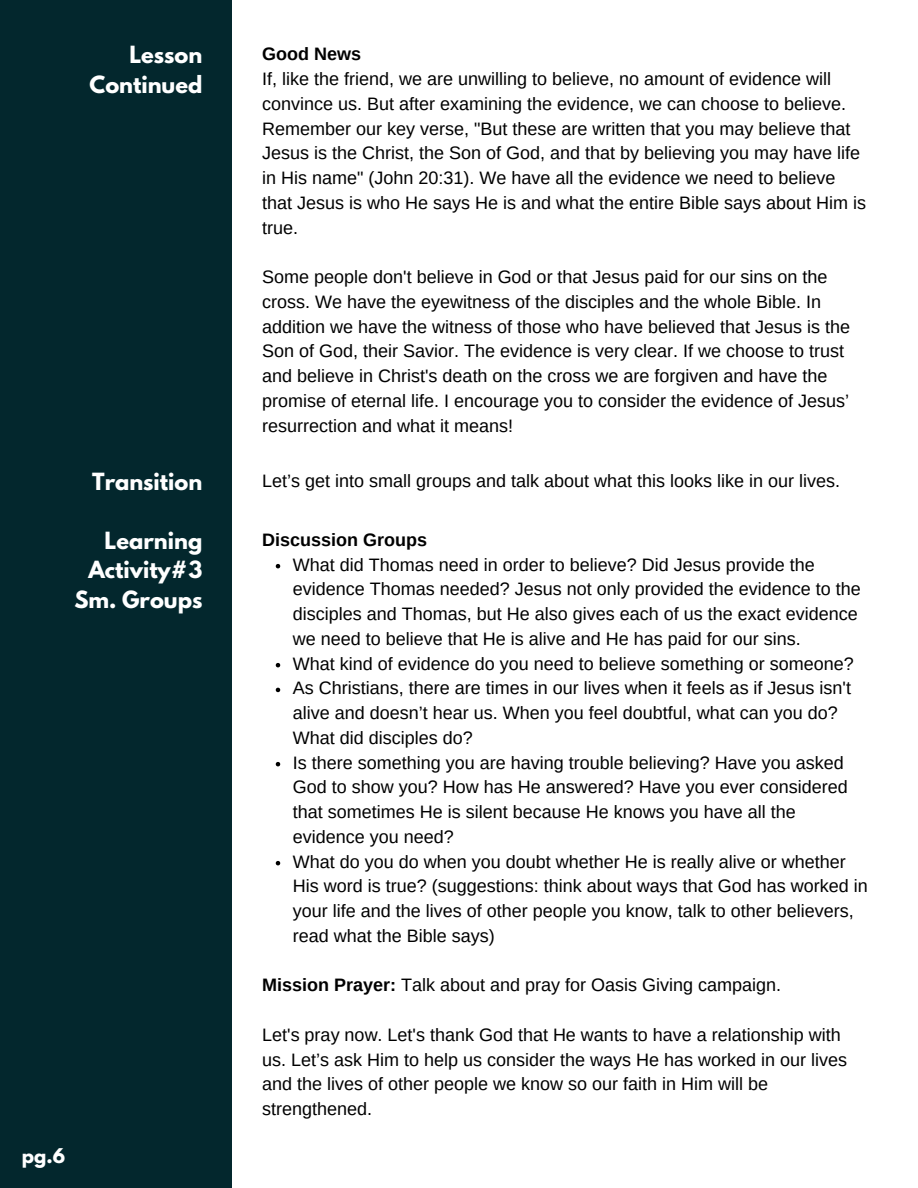
<style>
.page{position:relative;width:918px;height:1188px;background:#fff}
.page>*{position:absolute;margin:0;border:0;box-sizing:border-box;transform-origin:0 0}
.t1{font:700 21px "League Spartan";color:#fff}
.t2{font:18px/24.8px "Arimo";color:#000}
.t3{font:700 18px "Arimo";color:#000}
.t4{font:700 18px "League Spartan";color:#fff}
.s1{font-weight:700}
</style>
<div class="page">
<div style="left:0;top:0;width:232px;height:1188px;background:#03272d"></div>
<svg style="left:276px;top:564px;width:4px;height:4px"></svg>
<svg style="left:276px;top:663px;width:4px;height:4px"></svg>
<svg style="left:276px;top:688px;width:4px;height:4px"></svg>
<svg style="left:276px;top:762px;width:4px;height:4px"></svg>
<svg style="left:276px;top:861px;width:4px;height:4px"></svg>
<p class="t1" style="left:129px;top:44px;width:74px">Lesson</p>
<p class="t1" style="left:90px;top:74px;width:114px">Continued</p>
<p class="t3" style="left:262px;top:44px;width:100px">Good News</p>
<p class="t2" style="left:262px;top:66px;width:605px">If, like the friend, we are unwilling to believe, no amount of evidence will convince us. But after examining the evidence, we can choose to believe.<br>Remember our key verse, "But these are written that you may believe that Jesus is the Christ, the Son of God, and that by believing you may have life in His name" (John 20:31). We have all the evidence we need to believe that Jesus is who He says He is and what the entire Bible says about Him is true.</p>
<p class="t2" style="left:262px;top:264px;width:589px">Some people don't believe in God or that Jesus paid for our sins on the cross. We have the eyewitness of the disciples and the whole Bible. In addition we have the witness of those who have believed that Jesus is the Son of God, their Savior. The evidence is very clear. If we choose to trust and believe in Christ's death on the cross we are forgiven and have the promise of eternal life. I encourage you to consider the evidence of Jesus’ resurrection and what it means!</p>
<p class="t1" style="left:92px;top:471px;width:112px">Transition</p>
<p class="t2" style="left:262px;top:468px;width:579px">Let’s get into small groups and talk about what this looks like in our lives.</p>
<p class="t1" style="left:105px;top:530px;width:99px">Learning</p>
<p class="t1" style="left:88px;top:559px;width:115px">Activity#3</p>
<p class="t1" style="left:74px;top:589px;width:129px">Sm. Groups</p>
<p class="t4" style="left:22px;top:1146px;width:45px">pg.6</p>
<p class="t3" style="left:262px;top:530px;width:166px">Discussion Groups</p>
<p class="t2" style="left:293px;top:552px;width:570px">What did Thomas need in order to believe? Did Jesus provide the evidence Thomas needed? Jesus not only provided the evidence to the disciples and Thomas, but He also gives each of us the exact evidence we need to believe that He is alive and He has paid for our sins.</p>
<p class="t2" style="left:293px;top:651px;width:563px">What kind of evidence do you need to believe something or someone?</p>
<p class="t2" style="left:293px;top:676px;width:560px">As Christians, there are times in our lives when it feels as if Jesus isn't alive and doesn’t hear us. When you feel doubtful, what can you do?<br>What did disciples do?</p>
<p class="t2" style="left:293px;top:750px;width:557px">Is there something you are having trouble believing? Have you asked God to show you? How has He answered? Have you ever considered that sometimes He is silent because He knows you have all the evidence you need?</p>
<p class="t2" style="left:293px;top:849px;width:576px">What do you do when you doubt whether He is really alive or whether His word is true? (suggestions: think about ways that God has worked in your life and the lives of other people you know, talk to other believers, read what the Bible says)</p>
<p class="t2" style="left:262px;top:973px;width:520px"><span class="s1">Mission Prayer:</span> Talk about and pray for Oasis Giving campaign.</p>
<p class="t2" style="left:262px;top:1022px;width:586px">Let's pray now. Let's thank God that He wants to have a relationship with us. Let’s ask Him to help us consider the ways He has worked in our lives and the lives of other people we know so our faith in Him will be strengthened.</p>
</div>
